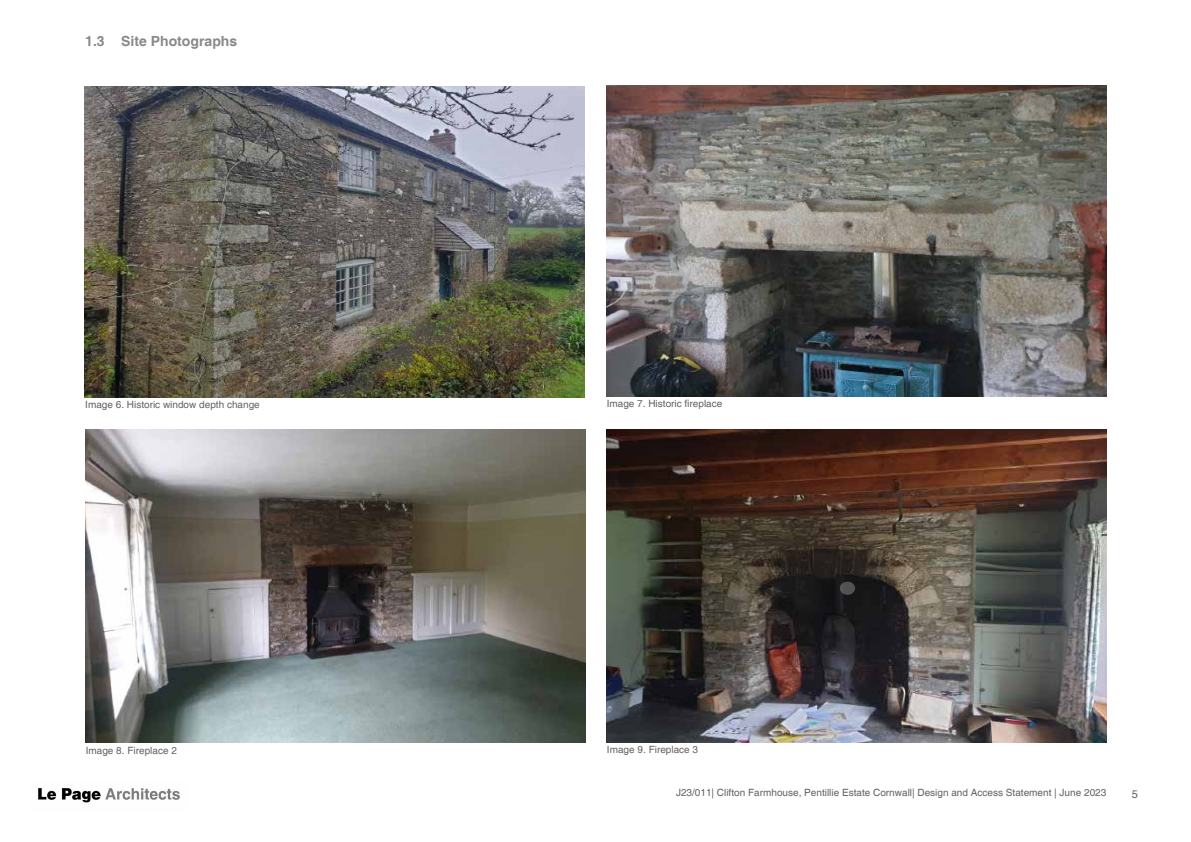
<style>
.page{position:relative;width:1191px;height:842px;background:#fff}
.page>*{position:absolute;margin:0;border:0;box-sizing:border-box;transform-origin:0 0}
.t1{font:700 14px "Helvetica";color:#898989}
.t2{font:11px "Helvetica";color:#5a5f64}
.t3{font:10px "Helvetica";color:#626262}
</style>
<div class="page">
<img style="left:38px;top:788px;width:142px;height:15px">
<img style="left:85px;top:429px;width:500px;height:314px">
<img style="left:606px;top:429px;width:500px;height:314px">
<img style="left:85px;top:86px;width:500px;height:311px">
<div style="left:840px;top:582px;width:15px;height:13px;background:#525252;border-radius:50%"></div>
<img style="left:606px;top:85px;width:500px;height:311px">
<h1 class="t1" style="left:85px;top:33px;width:153px">1.3 Site Photographs</h1>
<p class="t3" style="left:85px;top:399px;width:176px">Image 6. Historic window depth change</p>
<p class="t3" style="left:607px;top:398px;width:117px">Image 7. Historic fireplace</p>
<p class="t3" style="left:86px;top:744px;width:93px">Image 8. Fireplace 2</p>
<p class="t3" style="left:607px;top:743px;width:93px">Image 9. Fireplace 3</p>
<p class="t3" style="left:676px;top:787px;width:432px">J23/011| Clifton Farmhouse, Pentillie Estate Cornwall| Design and Access Statement | June 2023</p>
<p class="t2" style="left:1131px;top:787px;width:8px">5</p>
</div>
